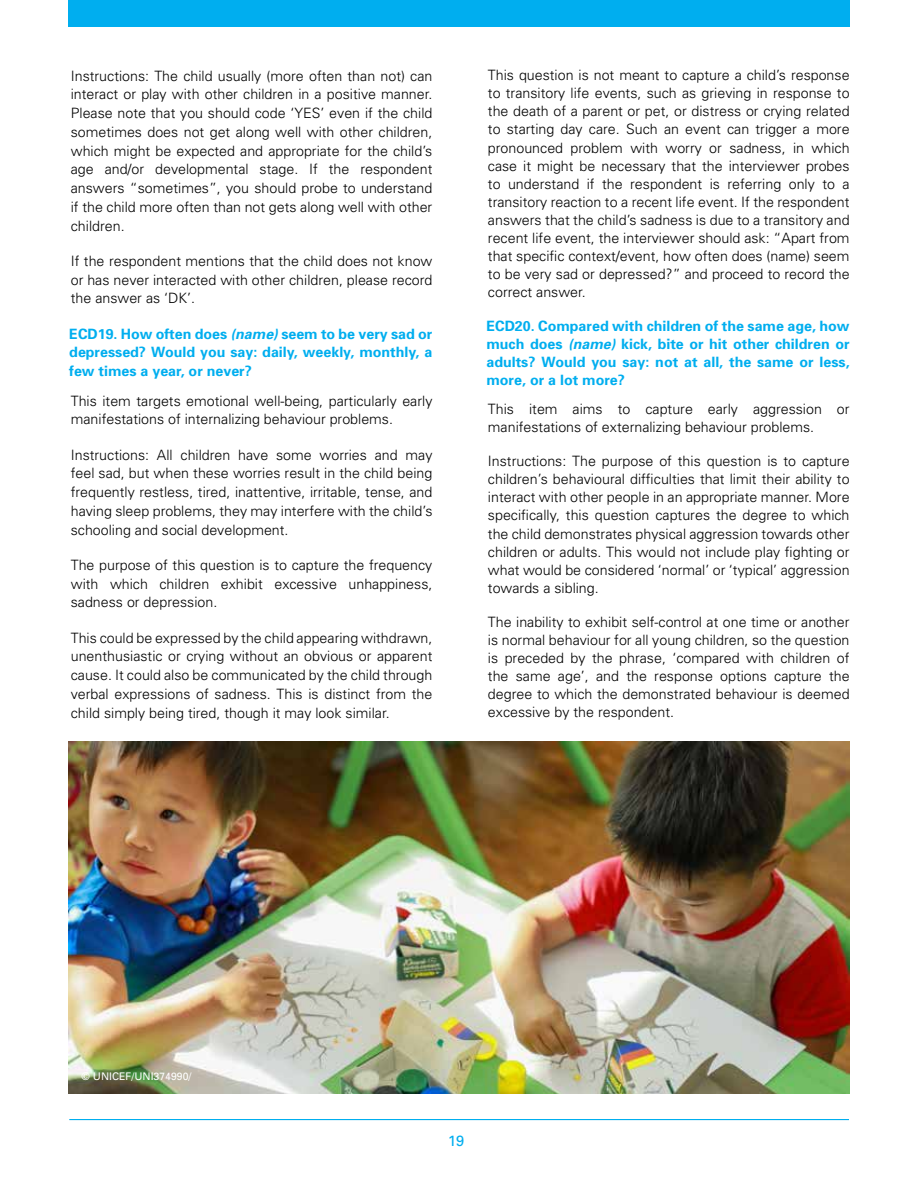
<style>
.page{position:relative;width:918px;height:1188px;background:#fff}
.page>*{position:absolute;margin:0;border:0;box-sizing:border-box;transform-origin:0 0}
.t1{font:14.85px "Univers";color:#00aeef}
.t2{font:300 14.25px/18px "Univers";color:#000;text-align:justify}
.t3{font:700 14.25px/18px "Univers";color:#00aeef;text-align:justify}
.t4{font:10.5px "Univers";color:#fff}
.s1{font-style:italic}
</style>
<div class="page">
<hr style="left:69px;top:1119px;width:780px;height:1px;background:#00aeef">
<div style="left:68px;top:0;width:782px;height:27px;background:#00aeef"></div>
<img style="left:68px;top:742px;width:782px;height:352px">
<p class="t2" style="left:71px;top:66px;width:363px;line-height:18.8px">Instructions: The child usually (more often than not) can interact or play with other children in a positive manner.<br>Please note that you should code ‘YES’ even if the child sometimes does not get along well with other children, which might be expected and appropriate for the child’s age and/or developmental stage. If the respondent answers “sometimes”, you should probe to understand if the child more often than not gets along well with other children.</p>
<p class="t2" style="left:71px;top:251px;width:363px;line-height:18.8px">If the respondent mentions that the child does not know or has never interacted with other children, please record the answer as ‘DK’.</p>
<p class="t3" style="left:69px;top:324px;width:365px;line-height:18.8px">ECD19. How often does <span class="s1">(name)</span> seem to be very sad or depressed? Would you say: daily, weekly, monthly, a few times a year, or never?</p>
<p class="t2" style="left:71px;top:391px;width:363px;line-height:18.8px">This item targets emotional well-being, particularly early manifestations of internalizing behaviour problems.</p>
<p class="t2" style="left:71px;top:445px;width:363px;line-height:18.8px">Instructions: All children have some worries and may feel sad, but when these worries result in the child being frequently restless, tired, inattentive, irritable, tense, and having sleep problems, they may interfere with the child’s schooling and social development.</p>
<p class="t2" style="left:71px;top:555px;width:363px;line-height:18.8px">The purpose of this question is to capture the frequency with which children exhibit excessive unhappiness, sadness or depression.</p>
<p class="t2" style="left:71px;top:628px;width:363px;line-height:18.8px">This could be expressed by the child appearing withdrawn, unenthusiastic or crying without an obvious or apparent cause. It could also be communicated by the child through verbal expressions of sadness. This is distinct from the child simply being tired, though it may look similar.</p>
<p class="t2" style="left:488px;top:66px;width:363px">This question is not meant to capture a child’s response to transitory life events, such as grieving in response to the death of a parent or pet, or distress or crying related to starting day care. Such an event can trigger a more pronounced problem with worry or sadness, in which case it might be necessary that the interviewer probes to understand if the respondent is referring only to a transitory reaction to a recent life event. If the respondent answers that the child’s sadness is due to a transitory and recent life event, the interviewer should ask: “Apart from that specific context/event, how often does (name) seem to be very sad or depressed?” and proceed to record the correct answer.</p>
<p class="t3" style="left:486px;top:317px;width:365px">ECD20. Compared with children of the same age, how much does <span class="s1">(name)</span> kick, bite or hit other children or adults? Would you say: not at all, the same or less, more, or a lot more?</p>
<p class="t2" style="left:488px;top:399px;width:363px">This item aims to capture early aggression or manifestations of externalizing behaviour problems.</p>
<p class="t2" style="left:488px;top:452px;width:363px">Instructions: The purpose of this question is to capture children’s behavioural difficulties that limit their ability to interact with other people in an appropriate manner. More specifically, this question captures the degree to which the child demonstrates physical aggression towards other children or adults. This would not include play fighting or what would be considered ‘normal’ or ‘typical’ aggression towards a sibling.</p>
<p class="t2" style="left:488px;top:613px;width:363px">The inability to exhibit self-control at one time or another is normal behaviour for all young children, so the question is preceded by the phrase, ‘compared with children of the same age’, and the response options capture the degree to which the demonstrated behaviour is deemed excessive by the respondent.</p>
<p class="t4" style="left:82px;top:1070px;width:111px">© UNICEF/UNI374990/</p>
<p class="t1" style="left:448px;top:1132px;width:18px">19</p>
</div>
